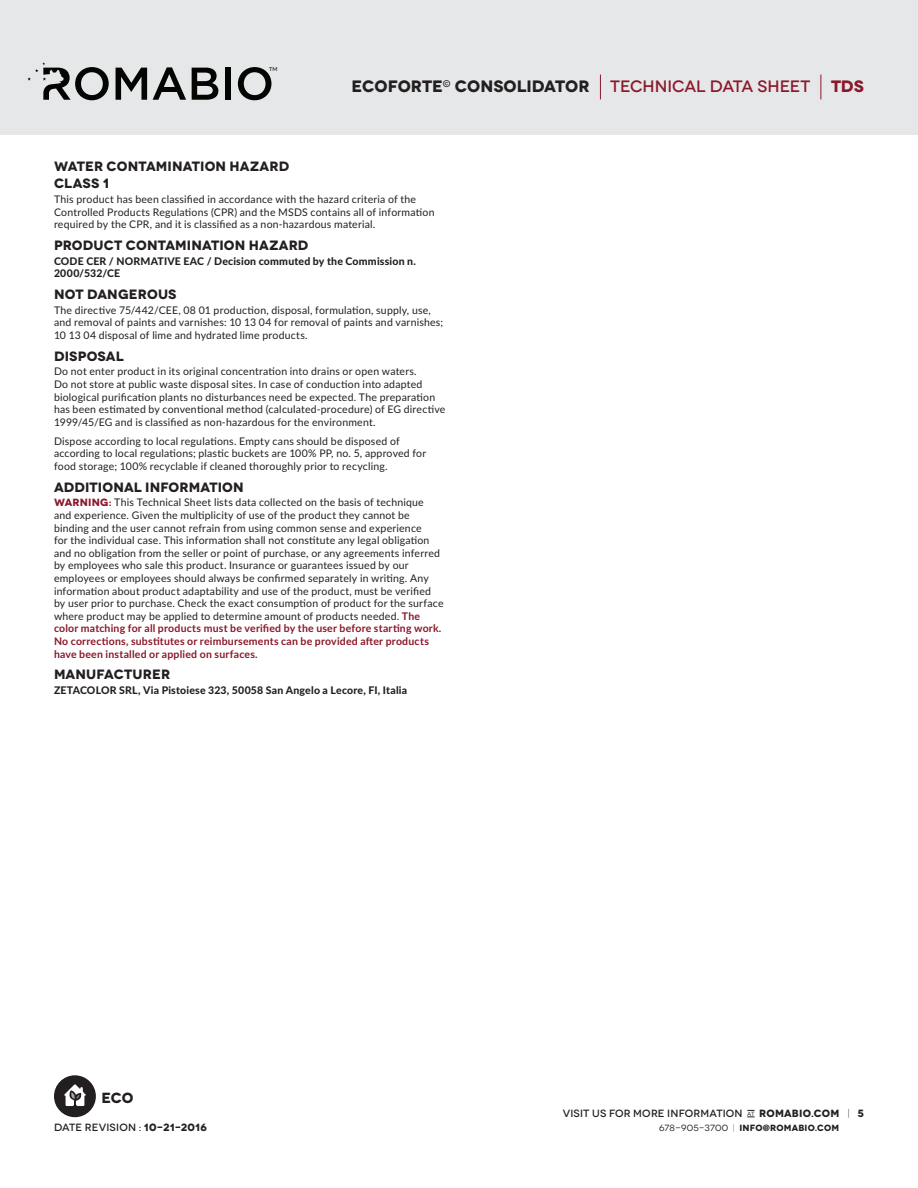
<style>
.page{position:relative;width:918px;height:1188px;background:#fff}
.page>*{position:absolute;margin:0;border:0;box-sizing:border-box;transform-origin:0 0}
.t1{font:700 16.5px "Novecentowide";letter-spacing:-.005em;color:#231f20}
.t2{font:500 16.5px "Novecentowide";letter-spacing:-.005em;color:#8a192a}
.t3{font:700 16.5px "Novecentowide";color:#8a192a}
.t4{font:700 14.7px "Novecentowide";color:#231f20}
.Sub_Title{font:700 13.5px "Novecentowide";letter-spacing:.01em;color:#231f20}
.Main_Paragraph{font:10.5px/12.6px "Lato";letter-spacing:.02em;color:#231f20}
.Main_Paragraph-2{font:800 10.5px/12.6px "Lato";letter-spacing:.02em;color:#231f20}
.t5{font:500 10.5px "Novecentowide";letter-spacing:.015em;color:#231f20}
.t6{font:700 9px "Novecentowide";letter-spacing:.02em;color:#231f20}
.t7{font:600 5.4px "Lato";color:#231f20}
.s1{font-family:"Novecentowide";font-weight:700;color:#8a192a}
.s2{font-weight:700;color:#8a192a}
.s3{font-weight:700}
.s4{font-weight:400;font-size:6px}
.s5{font-weight:300}
.s6{font-weight:400}
.s7{font-weight:300;font-size:10.5px;color:#fff}
</style>
<div class="page">
<div style="left:0;top:0;width:918px;height:135px;background:#e6e7e9"></div>
<svg style="left:820px;top:75px;width:1px;height:24px"></svg>
<svg style="left:600px;top:75px;width:1px;height:24px"></svg>
<div style="left:54px;top:1075px;width:42px;height:42px;background:#231f20;border-radius:50%"></div>
<svg style="left:64px;top:1084px;width:22px;height:22px"></svg>
<svg style="left:116px;top:68px;width:31px;height:32px"></svg>
<svg style="left:153px;top:67px;width:33px;height:33px"></svg>
<svg style="left:192px;top:68px;width:26px;height:32px"></svg>
<div style="left:225px;top:68px;width:6px;height:32px;background:#040503"></div>
<svg style="left:238px;top:67px;width:33px;height:33px"></svg>
<svg style="left:27px;top:62px;width:82px;height:38px"></svg>
<p class="t7" style="left:269px;top:65px;width:10px">TM</p>
<h1 class="t1" style="left:352px;top:76px;width:240px">ECOFORTE<sup>©</sup> CONSOLIDATOR</h1>
<h1 class="t2" style="left:610px;top:76px;width:202px">TECHNICAL DATA SHEET</h1>
<h1 class="t3" style="left:831px;top:76px;width:34px">TDS</h1>
<p class="Sub_Title" style="left:54px;top:158px;width:237px">WATER CONTAMINATION HAZARD</p>
<p class="Sub_Title" style="left:54px;top:175px;width:57px">CLASS 1</p>
<p class="Main_Paragraph" style="left:54px;top:193px;width:382px">This product has been classified in accordance with the hazard criteria of the<br>Controlled Products Regulations (CPR) and the MSDS contains all of information required by the CPR, and it is classified as a non-hazardous material.</p>
<p class="Sub_Title" style="left:54px;top:237px;width:256px">PRODUCT CONTAMINATION HAZARD</p>
<p class="Main_Paragraph-2" style="left:54px;top:254px;width:363px">CODE CER / NORMATIVE EAC / Decision commuted by the Commission n.<br>2000/532/CE</p>
<p class="Sub_Title" style="left:54px;top:286px;width:124px">NOT DANGEROUS</p>
<p class="Main_Paragraph" style="left:54px;top:303px;width:391px">The directive 75/442/CEE, 08 01 production, disposal, formulation, supply, use, and removal of paints and varnishes: 10 13 04 for removal of paints and varnishes;<br>10 13 04 disposal of lime and hydrated lime products.</p>
<p class="Sub_Title" style="left:54px;top:347px;width:71px">DISPOSAL</p>
<p class="Main_Paragraph" style="left:54px;top:365px;width:393px">Do not enter product in its original concentration into drains or open waters.<br>Do not store at public waste disposal sites. In case of conduction into adapted biological purification plants no disturbances need be expected. The preparation has been estimated by conventional method (calculated-procedure) of EG directive 1999/45/EG and is classified as non-hazardous for the environment.</p>
<p class="Main_Paragraph" style="left:54px;top:434px;width:374px">Dispose according to local regulations. Empty cans should be disposed of according to local regulations; plastic buckets are 100% PP, no. 5, approved for food storage; 100% recyclable if cleaned thoroughly prior to recycling.</p>
<p class="Sub_Title" style="left:54px;top:478px;width:191px">ADDITIONAL INFORMATION</p>
<p class="Main_Paragraph" style="left:54px;top:496px;width:391px"><span class="s1">WARNING:</span> This Technical Sheet lists data collected on the basis of technique and experience. Given the multiplicity of use of the product they cannot be binding and the user cannot refrain from using common sense and experience<br>for the individual case. This information shall not constitute any legal obligation and no obligation from the seller or point of purchase, or any agreements inferred by employees who sale this product. Insurance or guarantees issued by our employees or employees should always be confirmed separately in writing. Any information about product adaptability and use of the product, must be verified by user prior to purchase. Check the exact consumption of product for the surface where product may be applied to determine amount of products needed. <span class="s2">The color matching for all products must be verified by the user before starting work.<br>No corrections, substitutes or reimbursements can be provided after products have been installed or applied on surfaces.</span></p>
<p class="Sub_Title" style="left:54px;top:666px;width:118px">MANUFACTURER</p>
<p class="Main_Paragraph-2" style="left:54px;top:683px;width:355px">ZETACOLOR SRL, Via Pistoiese 323, 50058 San Angelo a Lecore, FI, Italia</p>
<h2 class="t4" style="left:101px;top:1088px;width:34px">ECO</h2>
<p class="t5" style="left:54px;top:1121px;width:154px">DATE REVISION : <span class="s3">10-21-2016</span></p>
<p class="t5" style="left:563px;top:1107px;width:303px">VISIT US FOR MORE INFORMATION <span class="s4">AT</span> <span class="s3">ROMABIO.COM</span> <span class="s5">|</span> <span class="s3">5</span></p>
<p class="t6" style="left:659px;top:1122px;width:192px"><span class="s6">678-905-3700</span> <span class="s5">|</span> INFO@ROMABIO.COM <span class="s7">|</span></p>
</div>
